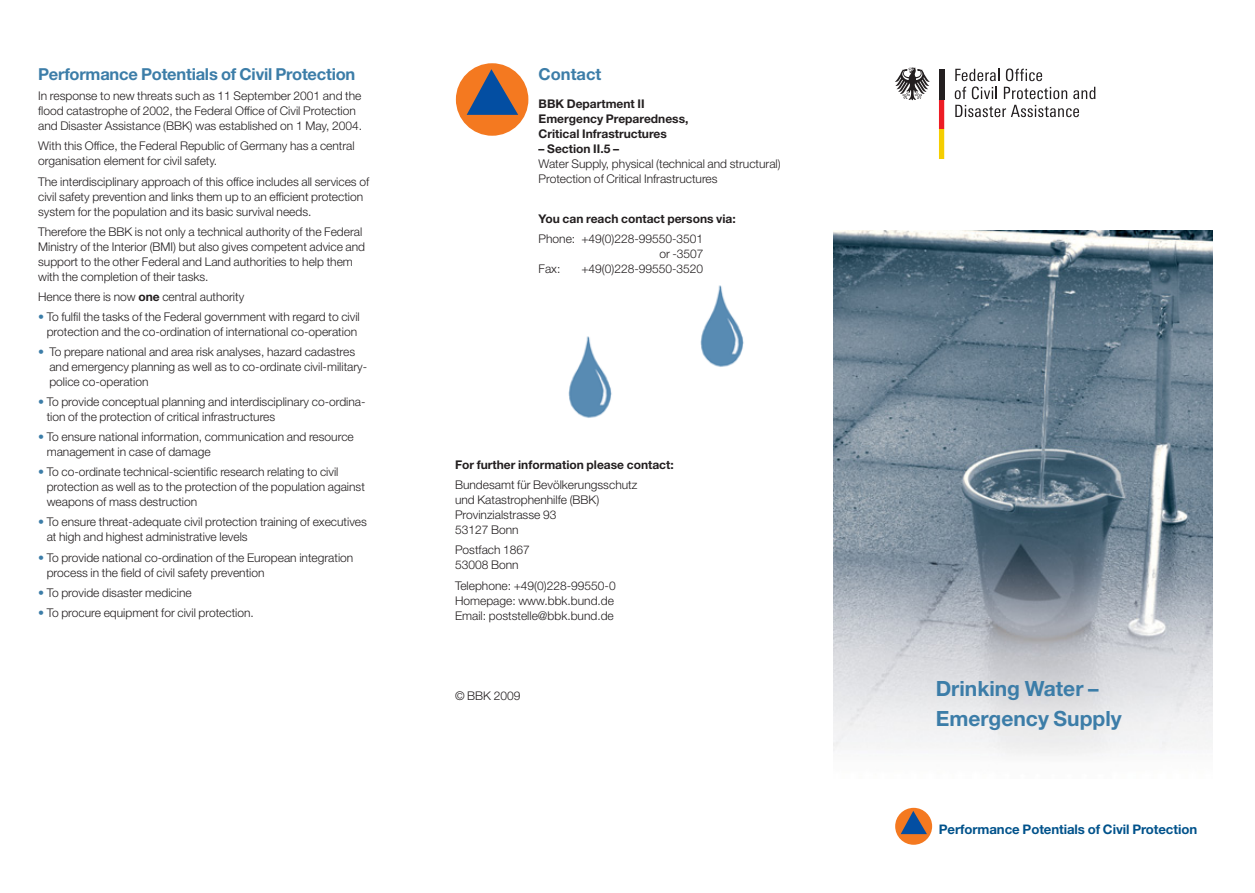
<style>
.page{position:relative;width:1255px;height:893px;background:#fff}
.page>*{position:absolute;margin:0;border:0;box-sizing:border-box;transform-origin:0 0}
.t1{font:700 21px/30px "Helvetica Neue";color:#3c7da8}
.t2{font:700 16.5px "Helvetica Neue";letter-spacing:-.015em;color:#3c7da8}
.t3{font:700 13.2px "Helvetica Neue";letter-spacing:-.005em;color:#00528b}
.t4{font:300 12px/15px "Helvetica Neue";color:#231f20}
.t5{font:700 12px/15px "Helvetica Neue";color:#231f20}
.s1{font-weight:700}
.s2{color:#3c7da8}
</style>
<div class="page">
<img style="left:700px;top:285px;width:44px;height:82px">
<img style="left:833px;top:230px;width:379px;height:526px">
<div style="left:456px;top:63px;width:72px;height:73px;background:#f47920;border-radius:50%"></div>
<svg style="left:466px;top:69px;width:52px;height:46px"></svg>
<div style="left:895px;top:808px;width:37px;height:37px;background:#f47920;border-radius:50%"></div>
<svg style="left:900px;top:811px;width:26px;height:23px"></svg>
<img style="left:568px;top:336px;width:44px;height:82px">
<svg style="left:939px;top:99px;width:5px;height:60px"></svg>
<svg style="left:895px;top:68px;width:34px;height:32px"></svg>
<div style="left:938px;top:69px;width:6px;height:30px;background:#231f20"></div>
<svg style="left:955px;top:69px;width:44px;height:12px"></svg>
<svg style="left:1005px;top:69px;width:37px;height:12px"></svg>
<svg style="left:954px;top:87px;width:42px;height:12px"></svg>
<svg style="left:1003px;top:87px;width:64px;height:12px"></svg>
<svg style="left:1073px;top:87px;width:22px;height:12px"></svg>
<svg style="left:955px;top:105px;width:123px;height:12px"></svg>
<h2 class="t2" style="left:38px;top:68px;width:319px">Performance Potentials of Civil Protection</h2>
<p class="t4" style="left:38px;top:90px;width:325px">In response to new threats such as 11 September 2001 and the flood catastrophe of 2002, the Federal Office of Civil Protection and Disaster Assistance (BBK) was established on 1 May, 2004.</p>
<p class="t4" style="left:38px;top:140px;width:318px">With this Office, the Federal Republic of Germany has a central organisation element for civil safety.</p>
<p class="t4" style="left:38px;top:175px;width:332px">The interdisciplinary approach of this office includes all services of civil safety prevention and links them up to an efficient protection system for the population and its basic survival needs.</p>
<p class="t4" style="left:38px;top:225px;width:328px">Therefore the BBK is not only a technical authority of the Federal Ministry of the Interior (BMI) but also gives competent advice and support to the other Federal and Land authorities to help them with the completion of their tasks.</p>
<p class="t4" style="left:38px;top:290px;width:208px">Hence there is now <span class="s1">one</span> central authority</p>
<p class="t4" style="left:38px;top:310px;width:323px;text-align:center"><span class="s2">•</span> To fulfil the tasks of the Federal government with regard to civil protection and the co-ordination of international co-operation</p>
<p class="t4" style="left:49px;top:345px;width:319px;text-indent:-11px"><span class="s2">•</span> To prepare national and area risk analyses, hazard cadastres and emergency planning as well as to co-ordinate civil-military&shy;police co-operation</p>
<p class="t4" style="left:47px;top:395px;width:320px;text-indent:-9px"><span class="s2">•</span> To provide conceptual planning and interdisciplinary co-ordina&shy;tion of the protection of critical infrastructures</p>
<p class="t4" style="left:47px;top:431px;width:308px;text-indent:-9px"><span class="s2">•</span> To ensure national information, communication and resource management in case of damage</p>
<p class="t4" style="left:47px;top:466px;width:320px;text-indent:-9px"><span class="s2">•</span> To co-ordinate technical-scientific research relating to civil protection as well as to the protection of the population against weapons of mass destruction</p>
<p class="t4" style="left:47px;top:516px;width:322px;text-indent:-9px"><span class="s2">•</span> To ensure threat-adequate civil protection training of executives at high and highest administrative levels</p>
<p class="t4" style="left:47px;top:551px;width:308px;text-indent:-9px"><span class="s2">•</span> To provide national co-ordination of the European integration process in the field of civil safety prevention</p>
<p class="t4" style="left:38px;top:586px;width:155px"><span class="s2">•</span> To provide disaster medicine</p>
<p class="t4" style="left:38px;top:606px;width:217px"><span class="s2">•</span> To procure equipment for civil protection.</p>
<h2 class="t2" style="left:538px;top:68px;width:64px">Contact</h2>
<p class="t5" style="left:538px;top:97px;width:151px">BBK Department II<br>Emergency Preparedness,<br>Critical Infrastructures</p>
<p class="t5" style="left:538px;top:142px;width:82px">– Section II.5 –</p>
<p class="t4" style="left:538px;top:157px;width:244px">Water Supply, physical (technical and structural)<br>Protection of Critical Infrastructures</p>
<p class="t5" style="left:538px;top:212px;width:199px">You can reach contact persons via:</p>
<p class="t4" style="left:538px;top:233px;width:166px">Phone: +49(0)228-99550-3501</p>
<p class="t4" style="left:659px;top:248px;width:46px">or -3507</p>
<p class="t4" style="left:538px;top:263px;width:23px">Fax:</p>
<p class="t4" style="left:581px;top:263px;width:123px">+49(0)228-99550-3520</p>
<p class="t5" style="left:455px;top:459px;width:220px">For further information please contact:</p>
<p class="t4" style="left:455px;top:479px;width:184px">Bundesamt für Bevölkerungsschutz und Katastrophenhilfe (BBK)<br>Provinzialstrasse 93<br>53127 Bonn</p>
<p class="t4" style="left:455px;top:544px;width:76px">Postfach 1867<br>53008 Bonn</p>
<p class="t4" style="left:455px;top:579px;width:162px">Telephone: +49(0)228-99550-0<br>Homepage: www.bbk.bund.de<br>Email: poststelle@bbk.bund.de</p>
<p class="t4" style="left:455px;top:689px;width:67px">© BBK 2009</p>
<h1 class="t1" style="left:935px;top:675px;width:187px">Drinking Water –<br>Emergency Supply</h1>
<p class="t3" style="left:938px;top:825px;width:260px">Performance Potentials of Civil Protection</p>
</div>
